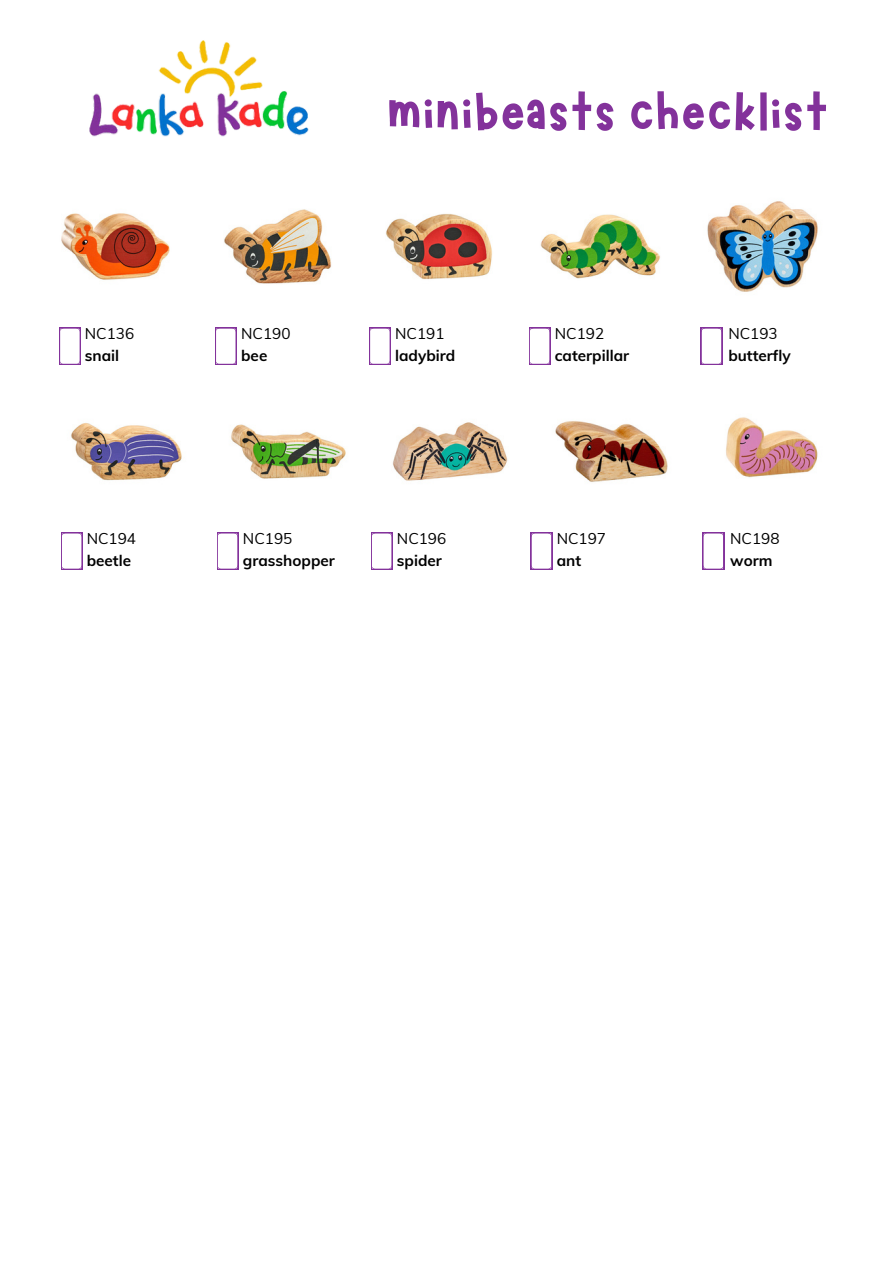
<style>
.page{position:relative;width:894px;height:1264px;background:#fff}
.page>*{position:absolute;margin:0;border:0;box-sizing:border-box;transform-origin:0 0}
.t1{font:65.7px "Marykate";color:#83329b}
.t2{font:700 15.3px "Muli";color:#000}
.t3{font:15.3px "Muli";color:#000}
</style>
<div class="page">
<img style="left:61px;top:201px;width:757px;height:91px">
<img style="left:71px;top:417px;width:747px;height:65px">
<img style="left:89px;top:40px;width:220px;height:97px">
<svg style="left:59px;top:327px;width:22px;height:37px"></svg>
<svg style="left:215px;top:327px;width:21px;height:37px"></svg>
<svg style="left:369px;top:327px;width:21px;height:37px"></svg>
<svg style="left:529px;top:327px;width:21px;height:37px"></svg>
<svg style="left:700px;top:327px;width:22px;height:37px"></svg>
<svg style="left:61px;top:532px;width:21px;height:37px"></svg>
<svg style="left:217px;top:532px;width:21px;height:37px"></svg>
<svg style="left:371px;top:532px;width:21px;height:37px"></svg>
<svg style="left:530px;top:532px;width:22px;height:37px"></svg>
<svg style="left:702px;top:532px;width:22px;height:37px"></svg>
<p class="t3" style="left:85px;top:323px;width:51px">NC136</p>
<p class="t2" style="left:85px;top:344px;width:36px">snail</p>
<p class="t3" style="left:87px;top:527px;width:51px">NC194</p>
<p class="t2" style="left:87px;top:549px;width:46px">beetle</p>
<h1 class="t1" style="left:386px;top:71px;width:443px">minibeasts checklist</h1>
<p class="t3" style="left:241px;top:323px;width:51px">NC190</p>
<p class="t2" style="left:241px;top:344px;width:28px">bee</p>
<p class="t3" style="left:395px;top:323px;width:51px">NC191</p>
<p class="t2" style="left:395px;top:344px;width:62px">ladybird</p>
<p class="t3" style="left:243px;top:527px;width:51px">NC195</p>
<p class="t2" style="left:243px;top:549px;width:93px">grasshopper</p>
<p class="t3" style="left:397px;top:527px;width:51px">NC196</p>
<p class="t2" style="left:397px;top:549px;width:46px">spider</p>
<p class="t3" style="left:554px;top:323px;width:51px">NC192</p>
<p class="t2" style="left:554px;top:344px;width:76px">caterpillar</p>
<p class="t3" style="left:556px;top:527px;width:51px">NC197</p>
<p class="t2" style="left:556px;top:549px;width:26px">ant</p>
<p class="t3" style="left:728px;top:323px;width:51px">NC193</p>
<p class="t2" style="left:728px;top:344px;width:64px">butterfly</p>
<p class="t3" style="left:730px;top:527px;width:51px">NC198</p>
<p class="t2" style="left:730px;top:549px;width:44px">worm</p>
</div>
